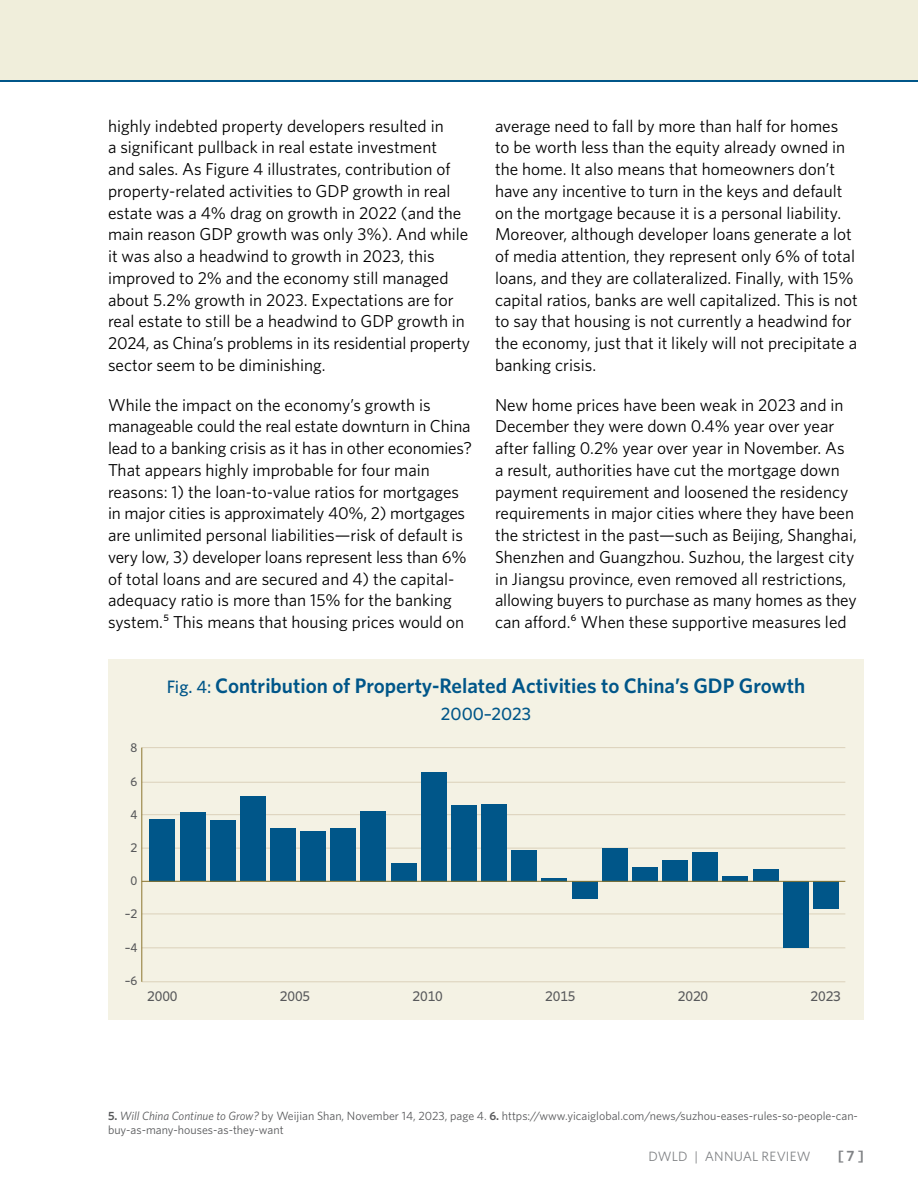
<style>
.page{position:relative;width:918px;height:1188px;background:#fff}
.page>*{position:absolute;margin:0;border:0;box-sizing:border-box;transform-origin:0 0}
.t1{font:600 21px "Whitney";color:#005689}
.t2{font:500 18px "Whitney";color:#005689}
.Body{font:17.25px/21.8px "Whitney";color:#000}
.t3{font:600 15px "Whitney";color:#808285}
.t4{font:500 14.25px "Whitney";letter-spacing:-.01em;color:#58595b}
.t5{font:13.5px "Whitney";letter-spacing:.01em;color:#808285}
.t6{font:500 12.75px "Whitney";color:#58595b}
.Footnote_first{font:12px/14.2px "Whitney";color:#58595b}
.s1{font-weight:500;font-size:18px}
.s2{font-weight:600}
.s3{font-style:italic}
</style>
<div class="page">
<div style="left:0;top:0;width:918px;height:80px;background:#f0eedb"></div>
<hr style="left:0;top:80px;width:918px;height:2px;background:#005689">
<div style="left:108px;top:659px;width:756px;height:360px;background:#f4f2e4"></div>
<hr style="left:142px;top:914px;width:703px;height:1px;background:#dbd1ba">
<hr style="left:142px;top:947px;width:703px;height:1px;background:#dbd1ba">
<hr style="left:142px;top:848px;width:703px;height:1px;background:#dbd1ba">
<hr style="left:142px;top:814px;width:703px;height:1px;background:#dbd1ba">
<hr style="left:142px;top:782px;width:703px;height:1px;background:#dbd1ba">
<hr style="left:142px;top:747px;width:703px;height:1px;background:#dbd1ba">
<hr style="left:142px;top:981px;width:703px;height:1px;background:#dbd1ba">
<div style="left:150px;top:819px;width:25px;height:62px;background:#005689"></div>
<div style="left:180px;top:812px;width:25px;height:69px;background:#005689"></div>
<div style="left:210px;top:820px;width:25px;height:61px;background:#005689"></div>
<div style="left:240px;top:797px;width:26px;height:84px;background:#005689"></div>
<div style="left:270px;top:829px;width:26px;height:52px;background:#005689"></div>
<div style="left:301px;top:831px;width:25px;height:50px;background:#005689"></div>
<div style="left:331px;top:829px;width:25px;height:52px;background:#005689"></div>
<div style="left:361px;top:811px;width:25px;height:70px;background:#005689"></div>
<div style="left:391px;top:863px;width:25px;height:18px;background:#005689"></div>
<div style="left:421px;top:772px;width:25px;height:109px;background:#005689"></div>
<div style="left:451px;top:805px;width:26px;height:76px;background:#005689"></div>
<div style="left:481px;top:804px;width:26px;height:77px;background:#005689"></div>
<div style="left:512px;top:850px;width:25px;height:31px;background:#005689"></div>
<hr style="left:542px;top:878px;width:25px;height:3px;background:#005689">
<div style="left:572px;top:881px;width:25px;height:18px;background:#005689"></div>
<div style="left:602px;top:848px;width:25px;height:33px;background:#005689"></div>
<div style="left:632px;top:867px;width:26px;height:14px;background:#005689"></div>
<div style="left:662px;top:860px;width:26px;height:21px;background:#005689"></div>
<div style="left:693px;top:852px;width:25px;height:29px;background:#005689"></div>
<div style="left:723px;top:876px;width:25px;height:5px;background:#005689"></div>
<div style="left:753px;top:869px;width:25px;height:12px;background:#005689"></div>
<div style="left:783px;top:881px;width:25px;height:67px;background:#005689"></div>
<div style="left:814px;top:881px;width:25px;height:27px;background:#005689"></div>
<hr style="left:141px;top:748px;width:1px;height:234px;background:#8b752e">
<hr style="left:142px;top:881px;width:703px;height:1px;background:#8b752e">
<p class="Body" style="left:108px;top:114px;width:364px">highly indebted property developers resulted in<br>a significant pullback in real estate investment<br>and sales. As Figure 4 illustrates, contribution of property-related activities to GDP growth in real estate was a 4% drag on growth in 2022 (and the main reason GDP growth was only 3%). And while it was also a headwind to growth in 2023, this improved to 2% and the economy still managed about 5.2% growth in 2023. Expectations are for real estate to still be a headwind to GDP growth in 2024, as China’s problems in its residential property sector seem to be diminishing.</p>
<p class="Body" style="left:108px;top:393px;width:365px">While the impact on the economy’s growth is manageable could the real estate downturn in China lead to a banking crisis as it has in other economies?<br>That appears highly improbable for four main reasons: 1) the loan-to-value ratios for mortgages in major cities is approximately 40%, 2) mortgages are unlimited personal liabilities—risk of default is very low, 3) developer loans represent less than 6% of total loans and are secured and 4) the capital&shy;adequacy ratio is more than 15% for the banking system.5 This means that housing prices would on</p>
<p class="Body" style="left:495px;top:114px;width:364px">average need to fall by more than half for homes<br>to be worth less than the equity already owned in the home. It also means that homeowners don’t have any incentive to turn in the keys and default on the mortgage because it is a personal liability.<br>Moreover, although developer loans generate a lot of media attention, they represent only 6% of total loans, and they are collateralized. Finally, with 15% capital ratios, banks are well capitalized. This is not to say that housing is not currently a headwind for the economy, just that it likely will not precipitate a banking crisis.</p>
<p class="Body" style="left:495px;top:393px;width:363px">New home prices have been weak in 2023 and in December they were down 0.4% year over year after falling 0.2% year over year in November. As a result, authorities have cut the mortgage down payment requirement and loosened the residency requirements in major cities where they have been the strictest in the past—such as Beijing, Shanghai, Shenzhen and Guangzhou. Suzhou, the largest city in Jiangsu province, even removed all restrictions, allowing buyers to purchase as many homes as they can afford.6 When these supportive measures led</p>
<p class="t6" style="left:130px;top:739px;width:8px">8</p>
<p class="t6" style="left:130px;top:773px;width:8px">6</p>
<p class="t6" style="left:130px;top:806px;width:8px">4</p>
<p class="t6" style="left:130px;top:839px;width:8px">2</p>
<p class="t6" style="left:130px;top:872px;width:8px">0</p>
<p class="t6" style="left:125px;top:906px;width:14px">–2</p>
<p class="t6" style="left:125px;top:939px;width:14px">–4</p>
<p class="t6" style="left:125px;top:972px;width:14px">–6</p>
<p class="t1" style="left:167px;top:671px;width:640px"><span class="s1">Fig. 4:</span> Contribution of Property-Related Activities to China’s GDP Growth</p>
<p class="t2" style="left:441px;top:702px;width:92px">2000–2023</p>
<p class="t4" style="left:280px;top:987px;width:32px">2005</p>
<p class="t4" style="left:413px;top:987px;width:32px">2010</p>
<p class="t4" style="left:545px;top:987px;width:32px">2015</p>
<p class="t4" style="left:678px;top:987px;width:32px">2020</p>
<p class="t4" style="left:147px;top:987px;width:32px">2000</p>
<p class="t4" style="left:811px;top:987px;width:32px">2023</p>
<p class="Footnote_first" style="left:108px;top:1108px;width:751px"><span class="s2">5.</span> <span class="s3">Will China Continue to Grow?</span> by Weijian Shan, November 14, 2023, page 4. <span class="s2">6.</span> https://www.yicaiglobal.com/news/suzhou-eases-rules-so-people-can&shy;buy-as-many-houses-as-they-want</p>
<p class="t5" style="left:649px;top:1147px;width:164px">DWLD | ANNUAL REVIEW</p>
<p class="t3" style="left:838px;top:1146px;width:28px">[ 7 ]</p>
</div>
